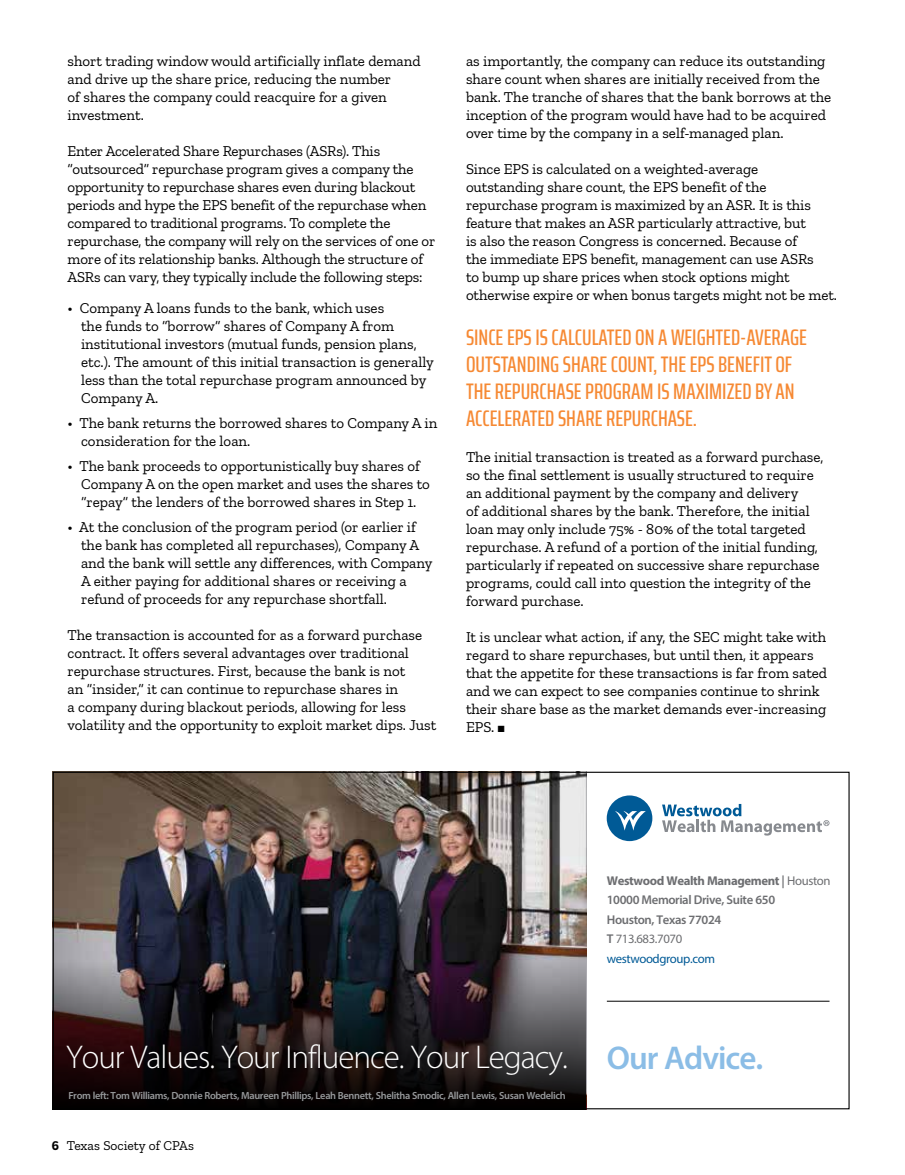
<style>
.page{position:relative;width:905px;height:1175px;background:#fff}
.page>*{position:absolute;margin:0;border:0;box-sizing:border-box;transform-origin:0 0}
.t1{font:300 33px "Myriad Pro";letter-spacing:-.03em;color:#fff}
.t2{font:500 extra-condensed 22.5px/27px "Saira";color:#f68933}
.t3{font:15px/18px "Zilla Slab";color:#000}
.t4{font:13.5px "Zilla Slab";color:#000}
.t5{font:600 12.75px/19.5px "Myriad Pro";letter-spacing:-.03em;color:#6d6e71}
.t6{font:600 10.35px "Myriad Pro";letter-spacing:-.03em;color:#96989a}
.s1{font-weight:700}
.s2{font-weight:400}
.s3{font-weight:400;color:#005a96}
.s4{font-weight:600;color:#8bbde6}
</style>
<div class="page">
<img style="left:55px;top:773px;width:531px;height:162px">
<svg style="left:55px;top:935px;width:531px;height:172px;background:#2c272b"></svg>
<hr style="left:607px;top:1000px;width:222px;height:1px;background:#000">
<svg style="left:606px;top:795px;width:46px;height:46px"></svg>
<svg style="left:662px;top:804px;width:167px;height:31px"></svg>
<p class="t3" style="left:68px;top:52px;width:354px">short trading window would artificially inflate demand and drive up the share price, reducing the number<br>of shares the company could reacquire for a given investment.</p>
<p class="t3" style="left:68px;top:142px;width:369px">Enter Accelerated Share Repurchases (ASRs). This “outsourced” repurchase program gives a company the opportunity to repurchase shares even during blackout periods and hype the EPS benefit of the repurchase when compared to traditional programs. To complete the repurchase, the company will rely on the services of one or more of its relationship banks. Although the structure of ASRs can vary, they typically include the following steps:</p>
<p class="t3" style="left:81px;top:299px;width:354px;text-indent:-14px">• Company A loans funds to the bank, which uses<br>the funds to “borrow” shares of Company A from institutional investors (mutual funds, pension plans, etc.). The amount of this initial transaction is generally less than the total repurchase program announced by Company A.</p>
<p class="t3" style="left:81px;top:414px;width:358px;text-indent:-14px">• The bank returns the borrowed shares to Company A in consideration for the loan.</p>
<p class="t3" style="left:81px;top:457px;width:350px;text-indent:-14px">• The bank proceeds to opportunistically buy shares of<br>Company A on the open market and uses the shares to “repay” the lenders of the borrowed shares in Step 1.</p>
<p class="t3" style="left:81px;top:518px;width:353px;text-indent:-14px">• At the conclusion of the program period (or earlier if the bank has completed all repurchases), Company A and the bank will settle any differences, with Company A either paying for additional shares or receiving a refund of proceeds for any repurchase shortfall.</p>
<p class="t3" style="left:68px;top:626px;width:370px">The transaction is accounted for as a forward purchase contract. It offers several advantages over traditional repurchase structures. First, because the bank is not<br>an “insider,” it can continue to repurchase shares in<br>a company during blackout periods, allowing for less volatility and the opportunity to exploit market dips. Just</p>
<p class="t3" style="left:466px;top:52px;width:367px">as importantly, the company can reduce its outstanding share count when shares are initially received from the bank. The tranche of shares that the bank borrows at the inception of the program would have had to be acquired over time by the company in a self-managed plan.</p>
<p class="t3" style="left:466px;top:160px;width:372px">Since EPS is calculated on a weighted-average outstanding share count, the EPS benefit of the repurchase program is maximized by an ASR. It is this feature that makes an ASR particularly attractive, but<br>is also the reason Congress is concerned. Because of<br>the immediate EPS benefit, management can use ASRs<br>to bump up share prices when stock options might otherwise expire or when bonus targets might not be met.</p>
<h2 class="t2" style="left:466px;top:323px;width:342px">SINCE EPS IS CALCULATED ON A WEIGHTED-AVERAGE OUTSTANDING SHARE COUNT, THE EPS BENEFIT OF THE REPURCHASE PROGRAM IS MAXIMIZED BY AN ACCELERATED SHARE REPURCHASE.</h2>
<p class="t3" style="left:466px;top:448px;width:359px">The initial transaction is treated as a forward purchase, so the final settlement is usually structured to require an additional payment by the company and delivery<br>of additional shares by the bank. Therefore, the initial loan may only include 75% - 80% of the total targeted repurchase. A refund of a portion of the initial funding, particularly if repeated on successive share repurchase programs, could call into question the integrity of the forward purchase.</p>
<p class="t3" style="left:466px;top:628px;width:362px">It is unclear what action, if any, the SEC might take with regard to share repurchases, but until then, it appears that the appetite for these transactions is far from sated and we can expect to see companies continue to shrink their share base as the market demands ever-increasing EPS. ■</p>
<p class="t5" style="left:607px;top:870px;width:225px"><span class="s1">Westwood Wealth Management</span> | <span class="s2">Houston<br></span>10000 Memorial Drive, Suite 650<br>Houston, Texas 77024<br>T <span class="s2">713.683.7070<br></span><span class="s3">westwoodgroup.com</span></p>
<h1 class="t1" style="left:66px;top:1037px;width:698px">Your Values. Your Influence. Your Legacy. <span class="s4">Our Advice.</span></h1>
<p class="t6" style="left:68px;top:1089px;width:499px">From left: Tom Williams, Donnie Roberts, Maureen Phillips, Leah Bennett, Shelitha Smodic, Allen Lewis, Susan Wedelich</p>
<p class="t4" style="left:52px;top:1138px;width:143px"><span class="s1">6</span> Texas Society of CPAs</p>
</div>
